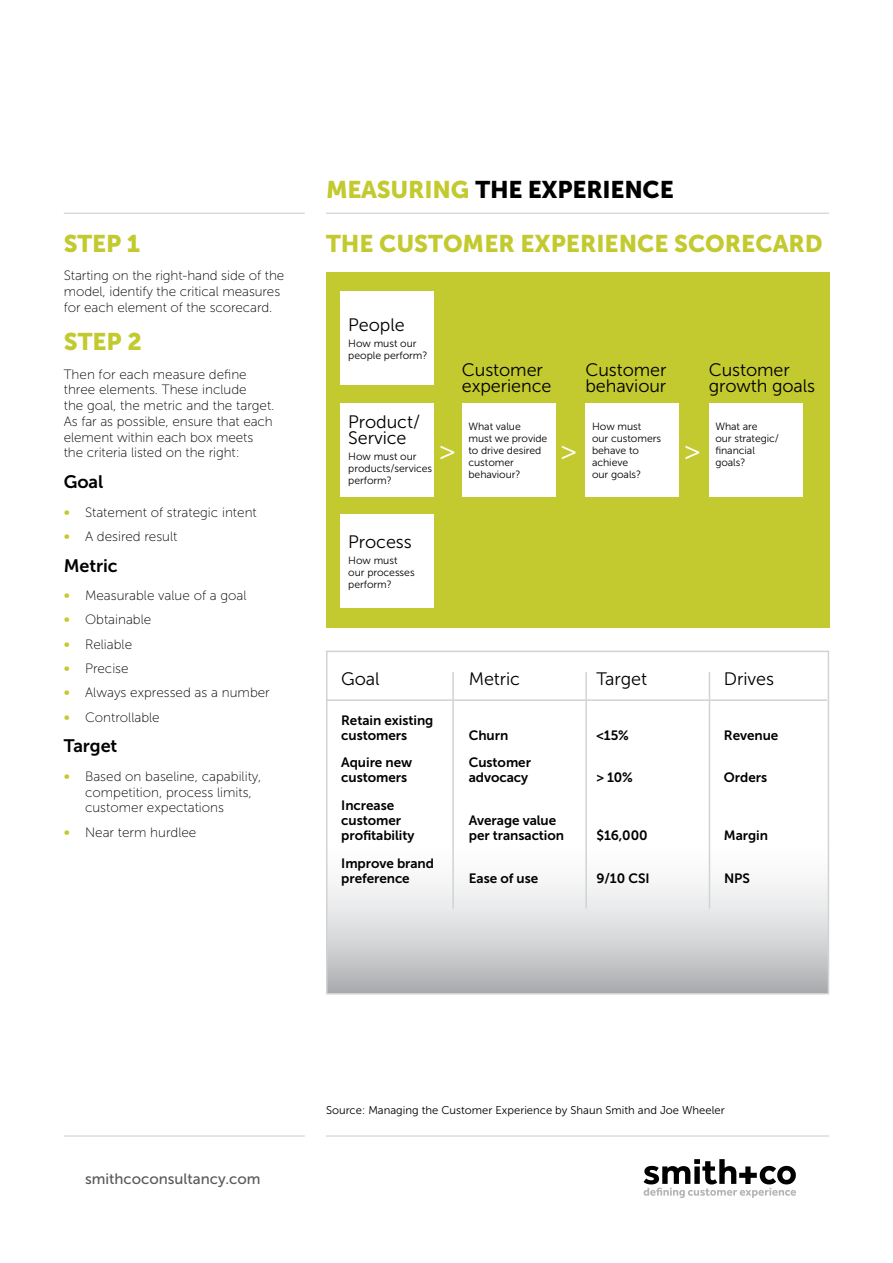
<style>
.page{position:relative;width:893px;height:1263px;background:#fff}
.page>*{position:absolute;margin:0;border:0;box-sizing:border-box;transform-origin:0 0}
.t1{font:30px "Museo Sans 300";color:#fff}
.t2{font:24px "Museo Sans 900";color:#c3ca2f}
.t3{font:24px "Museo Sans 900";color:#000}
.t4{font:18px/15.8px "Museo Sans 300";letter-spacing:-.005em;color:#000}
.t5{font:18px "Museo Sans 700";letter-spacing:-.005em;color:#000}
.t6{font:15px "Museo Sans 500";color:#58595b}
.t7{font:13.5px/15.8px "Museo Sans 100";color:#000}
.t8{font:13.5px/15px "Museo Sans 700";letter-spacing:-.005em;color:#000}
.t9{font:11.25px "Museo Sans 300";color:#000}
.t10{font:10.5px/12px "Museo Sans 300";letter-spacing:-.005em;color:#000}
.s1{font-family:"Museo Sans 500";font-size:15px;color:#c3ca2f}
</style>
<div class="page">
<hr style="left:326px;top:213px;width:503px;height:1px;background:#d1d3d4">
<hr style="left:64px;top:213px;width:241px;height:1px;background:#d1d3d4">
<svg style="left:644px;top:1159px;width:152px;height:39px"></svg>
<hr style="left:326px;top:1135px;width:503px;height:1px;background:#d1d3d4">
<hr style="left:64px;top:1135px;width:241px;height:1px;background:#d1d3d4">
<svg style="left:329px;top:672px;width:497px;height:319px"></svg>
<div style="left:326px;top:651px;width:503px;height:343px;border:2px solid #d1d3d4"></div>
<hr style="left:709px;top:672px;width:1px;height:237px;background:#d1d3d4">
<hr style="left:585px;top:672px;width:2px;height:237px;background:#d1d3d4">
<hr style="left:452px;top:672px;width:2px;height:237px;background:#d1d3d4">
<hr style="left:326px;top:699px;width:501px;height:2px;background:#d1d3d4">
<div style="left:326px;top:272px;width:503px;height:355px;background:#c3ca2f"></div>
<div style="left:340px;top:291px;width:94px;height:94px;background:#fff"></div>
<div style="left:340px;top:403px;width:94px;height:93px;background:#fff"></div>
<div style="left:340px;top:514px;width:94px;height:94px;background:#fff"></div>
<div style="left:462px;top:403px;width:93px;height:93px;background:#fff"></div>
<div style="left:585px;top:403px;width:94px;height:93px;background:#fff"></div>
<div style="left:709px;top:403px;width:93px;height:93px;background:#fff"></div>
<h2 class="t2" style="left:64px;top:230px;width:78px">STEP 1</h2>
<p class="t7" style="left:64px;top:268px;width:222px">Starting on the right-hand side of the model, identify the critical measures for each element of the scorecard.</p>
<h2 class="t2" style="left:64px;top:328px;width:79px">STEP 2</h2>
<p class="t7" style="left:64px;top:366px;width:212px">Then for each measure define three elements. These include<br>the goal, the metric and the target.<br>As far as possible, ensure that each element within each box meets the criteria listed on the right:</p>
<h3 class="t5" style="left:64px;top:472px;width:41px">Goal</h3>
<p class="t7" style="left:64px;top:504px;width:195px"><span class="s1">•</span> Statement of strategic intent</p>
<p class="t7" style="left:64px;top:529px;width:115px"><span class="s1">•</span> A desired result</p>
<h3 class="t5" style="left:64px;top:555px;width:55px">Metric</h3>
<p class="t7" style="left:64px;top:588px;width:184px"><span class="s1">•</span> Measurable value of a goal</p>
<p class="t7" style="left:64px;top:612px;width:89px"><span class="s1">•</span> Obtainable</p>
<p class="t7" style="left:64px;top:636px;width:70px"><span class="s1">•</span> Reliable</p>
<p class="t7" style="left:64px;top:661px;width:66px"><span class="s1">•</span> Precise</p>
<p class="t7" style="left:64px;top:685px;width:208px"><span class="s1">•</span> Always expressed as a number</p>
<p class="t7" style="left:64px;top:709px;width:97px"><span class="s1">•</span> Controllable</p>
<h3 class="t5" style="left:64px;top:736px;width:55px">Target</h3>
<p class="t7" style="left:85px;top:768px;width:178px;text-indent:-21px"><span class="s1">•</span> Based on baseline, capability, competition, process limits, customer expectations</p>
<p class="t7" style="left:64px;top:824px;width:134px"><span class="s1">•</span> Near term hurdlee</p>
<h2 class="t2" style="left:326px;top:176px;width:17px">MEASURING</h2>
<h2 class="t3" style="left:475px;top:176px;width:17px">THE</h2>
<h2 class="t3" style="left:528px;top:176px;width:16px">EXPERIENCE</h2>
<h2 class="t2" style="left:326px;top:230px;width:70px">THE CUST</h2>
<h2 class="t2" style="left:443px;top:230px;width:38px">OMER</h2>
<h2 class="t2" style="left:520px;top:230px;width:16px">EXPERIENCE</h2>
<h2 class="t2" style="left:674px;top:230px;width:68px">SCORECAR</h2>
<h2 class="t2" style="left:805px;top:230px;width:19px">D</h2>
<h3 class="t4" style="left:348px;top:317px;width:58px">People</h3>
<p class="t10" style="left:348px;top:337px;width:81px">How must our people perform?</p>
<h3 class="t4" style="left:348px;top:414px;width:73px">Product/<br>Service</h3>
<p class="t10" style="left:348px;top:451px;width:85px">How must our products/services perform?</p>
<h3 class="t4" style="left:462px;top:362px;width:91px">Customer experience</h3>
<p class="t10" style="left:468px;top:421px;width:81px">What value<br>must we provide to drive desired customer behaviour?</p>
<h3 class="t4" style="left:585px;top:362px;width:83px">Customer behaviour</h3>
<p class="t10" style="left:592px;top:421px;width:71px">How must<br>our customers behave to achieve<br>our goals?</p>
<h1 class="t1" style="left:439px;top:434px;width:19px">&gt;</h1>
<h1 class="t1" style="left:560px;top:434px;width:19px">&gt;</h1>
<h1 class="t1" style="left:684px;top:434px;width:19px">&gt;</h1>
<h3 class="t4" style="left:709px;top:362px;width:108px">Customer growth goals</h3>
<p class="t10" style="left:715px;top:421px;width:65px">What are<br>our strategic/ financial goals?</p>
<h3 class="t4" style="left:348px;top:534px;width:65px">Process</h3>
<p class="t10" style="left:348px;top:555px;width:68px">How must our processes perform?</p>
<h3 class="t4" style="left:341px;top:671px;width:40px">Goal</h3>
<h3 class="t4" style="left:469px;top:671px;width:53px">Metric</h3>
<h3 class="t4" style="left:596px;top:671px;width:52px">Target</h3>
<h3 class="t4" style="left:724px;top:671px;width:52px">Drives</h3>
<p class="t8" style="left:341px;top:712px;width:94px">Retain existing customers</p>
<p class="t8" style="left:469px;top:727px;width:41px">Churn</p>
<p class="t8" style="left:596px;top:727px;width:34px">&lt;15%</p>
<p class="t8" style="left:724px;top:727px;width:56px">Revenue</p>
<p class="t8" style="left:341px;top:755px;width:72px">Aquire new</p>
<p class="t8" style="left:469px;top:755px;width:64px">Customer</p>
<p class="t8" style="left:341px;top:770px;width:67px">customers</p>
<p class="t8" style="left:469px;top:770px;width:61px">advocacy</p>
<p class="t8" style="left:596px;top:770px;width:38px">&gt; 10%</p>
<p class="t8" style="left:724px;top:770px;width:45px">Orders</p>
<p class="t8" style="left:341px;top:798px;width:61px">Increase customer</p>
<p class="t8" style="left:469px;top:813px;width:89px">Average value</p>
<p class="t8" style="left:341px;top:828px;width:75px">profitability</p>
<p class="t8" style="left:469px;top:828px;width:97px">per transaction</p>
<p class="t8" style="left:596px;top:828px;width:53px">$16,000</p>
<p class="t8" style="left:724px;top:828px;width:46px">Margin</p>
<p class="t8" style="left:341px;top:856px;width:94px">Improve brand preference</p>
<p class="t8" style="left:469px;top:870px;width:71px">Ease of use</p>
<p class="t8" style="left:596px;top:870px;width:55px">9/10 CSI</p>
<p class="t8" style="left:724px;top:870px;width:27px">NPS</p>
<p class="t6" style="left:85px;top:1170px;width:177px">smithcoconsultancy.com</p>
<p class="t9" style="left:326px;top:1104px;width:400px">Source: Managing the Customer Experience by Shaun Smith and Joe Wheeler</p>
</div>
